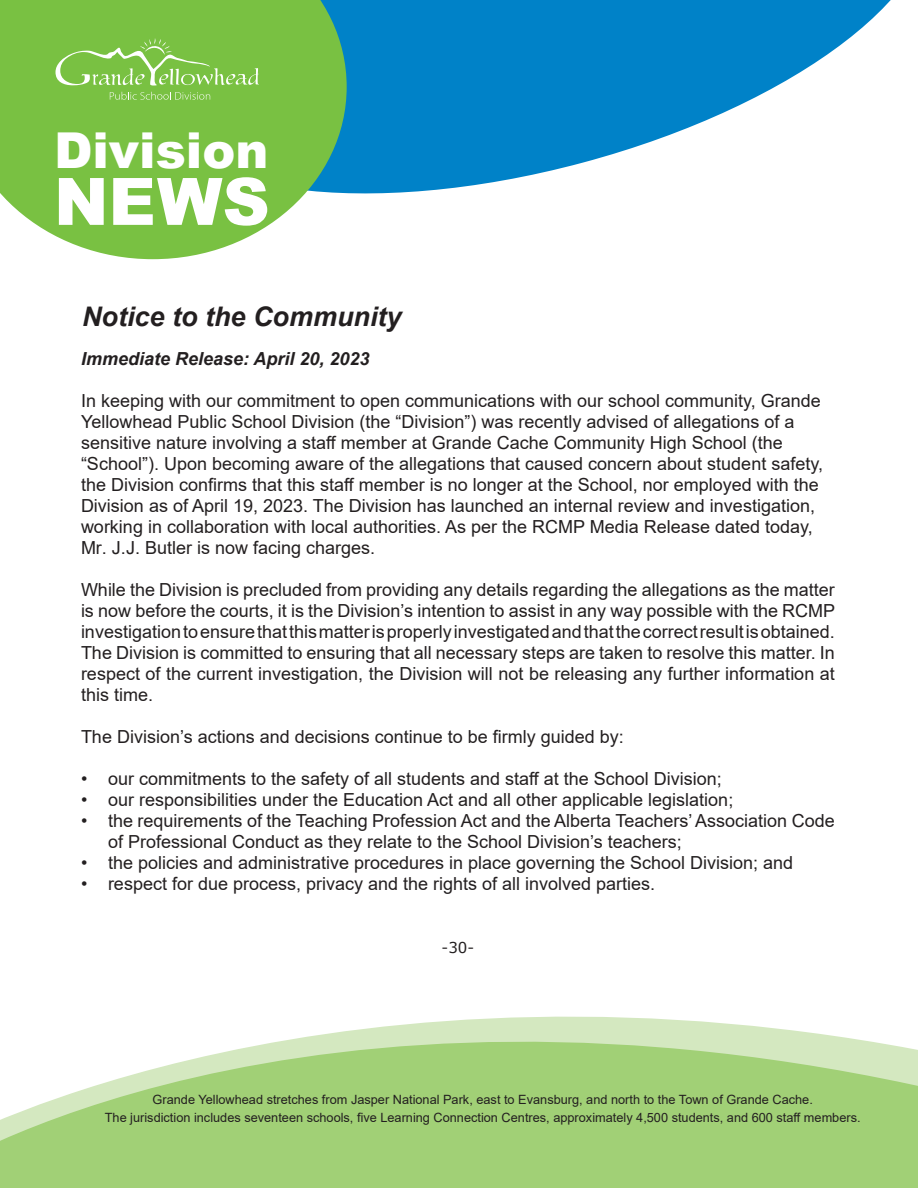
<style>
.page{position:relative;width:918px;height:1188px;background:#fff}
.page>*{position:absolute;margin:0;border:0;box-sizing:border-box;transform-origin:0 0}
.t1{font:900 65.4px "Arial";color:#fff}
.t2{font:900 49.5px "Arial";color:#fff}
.t3{font:italic 700 27px "Arial";color:#231f20}
.t4{font:18px/21px "Arial";color:#231f20}
.t5{font:italic 700 18px "Arial";color:#231f20}
.Body_Copy{font:15px "Verdana";color:#231f20}
.t6{font:12.75px/18px "Arial";color:#231f20;text-align:center}
</style>
<div class="page">
<svg style="left:347px;top:0;width:544px;height:194px;fill:#0082c8"></svg>
<svg style="left:0;top:1016px;width:918px;height:172px;background:#b6da94"></svg>
<svg style="left:0;top:0;width:347px;height:259px;background:#84c65a"></svg>
<svg style="left:110px;top:92px;width:100px;height:8px"></svg>
<svg style="left:56px;top:38px;width:203px;height:48px;background:#8ac95a"></svg>
<h2 class="t2" style="left:54px;top:114px;width:216px">Division</h2>
<h1 class="t1" style="left:54px;top:154px;width:217px">NEWS</h1>
<p class="t3" style="left:82px;top:299px;width:321px">Notice to the Community</p>
<p class="t5" style="left:81px;top:347px;width:290px">Immediate Release: April 20, 2023</p>
<p class="t4" style="left:81px;top:390px;width:744px">In keeping with our commitment to open communications with our school community, Grande Yellowhead Public School Division (the “Division”) was recently advised of allegations of a sensitive nature involving a staff member at Grande Cache Community High School (the “School”). Upon becoming aware of the allegations that caused concern about student safety, the Division confirms that this staff member is no longer at the School, nor employed with the Division as of April 19, 2023. The Division has launched an internal review and investigation, working in collaboration with local authorities. As per the RCMP Media Release dated today, Mr. J.J. Butler is now facing charges.</p>
<p class="t4" style="left:81px;top:579px;width:756px;text-align:justify">While the Division is precluded from providing any details regarding the allegations as the matter is now before the courts, it is the Division’s intention to assist in any way possible with the RCMP investigation to ensure that this matter is properly investigated and that the correct result is obtained.<br>The Division is committed to ensuring that all necessary steps are taken to resolve this matter. In respect of the current investigation, the Division will not be releasing any further information at this time.</p>
<p class="t4" style="left:81px;top:726px;width:544px">The Division’s actions and decisions continue to be firmly guided by:</p>
<p class="t4" style="left:81px;top:768px;width:642px">• our commitments to the safety of all students and staff at the School Division;</p>
<p class="t4" style="left:81px;top:789px;width:654px">• our responsibilities under the Education Act and all other applicable legislation;</p>
<p class="t4" style="left:108px;top:810px;width:728px;text-indent:-27px">• the requirements of the Teaching Profession Act and the Alberta Teachers’ Association Code of Professional Conduct as they relate to the School Division’s teachers;</p>
<p class="t4" style="left:81px;top:852px;width:714px">• the policies and administrative procedures in place governing the School Division; and</p>
<p class="t4" style="left:81px;top:873px;width:576px">• respect for due process, privacy and the rights of all involved parties.</p>
<p class="Body_Copy" style="left:442px;top:937px;width:34px">-30-</p>
<p class="t6" style="left:105px;top:1091px;width:757px">Grande Yellowhead stretches from Jasper National Park, east to Evansburg, and north to the Town of Grande Cache.<br>The jurisdiction includes seventeen schools, five Learning Connection Centres, approximately 4,500 students, and 600 staff members.</p>
</div>
